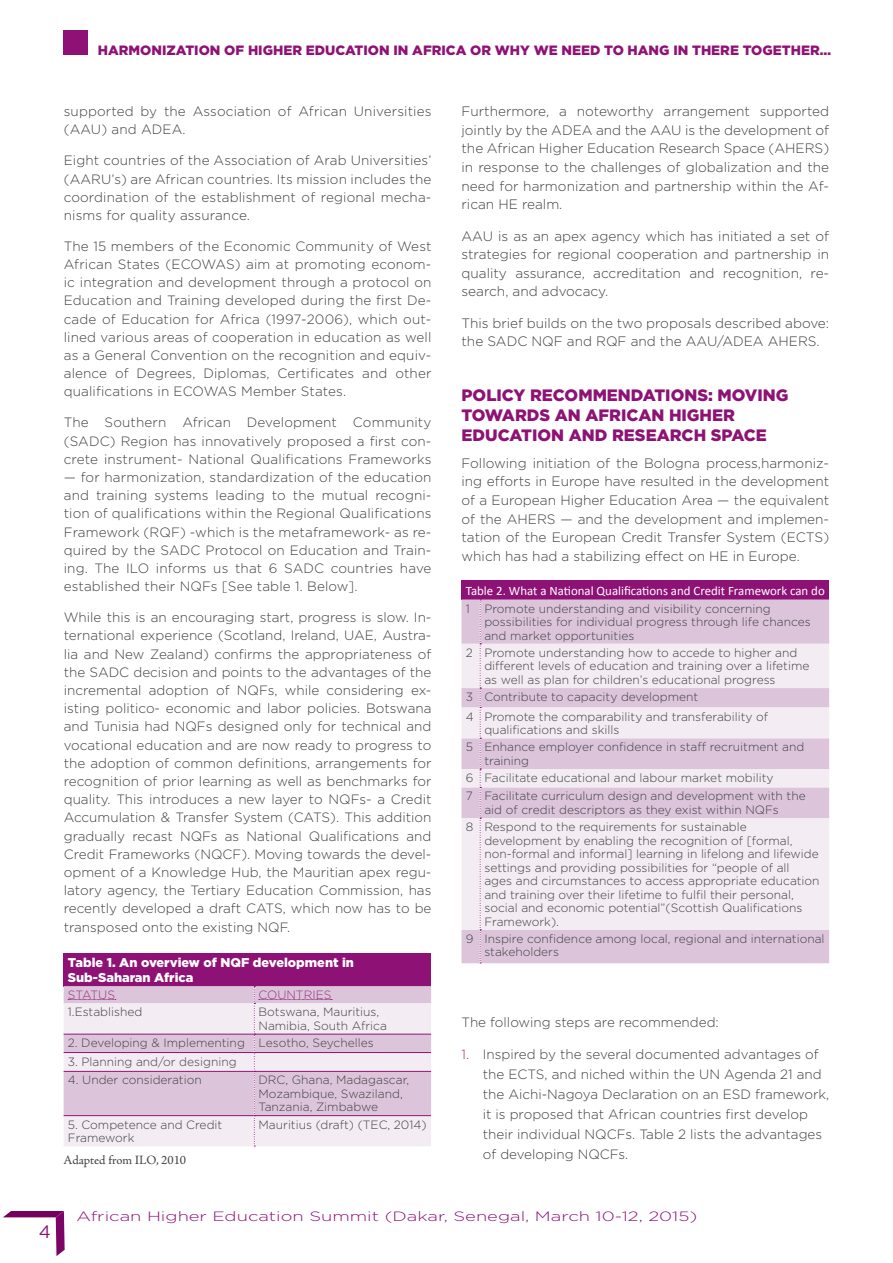
<style>
.page{position:relative;width:893px;height:1263px;background:#fff}
.page>*{position:absolute;margin:0;border:0;box-sizing:border-box;transform-origin:0 0}
.t1{font:18px "Gotham";color:#8e1276}
.t2{font:900 16.5px/20.2px "Gotham";color:#8e1276}
.t3{font:300 13.65px/18.6px "Gotham";color:#414042;text-align:justify}
.t4{font:300 13.5px/18.1px "Gotham";color:#414042;text-align:justify}
.t5{font:900 13.5px "Gotham";color:#8e1276}
.t6{font:300 13.5px "Gotham";color:#8e1276;scale:1.36 1}
.t7{font:12.9px "Calibri";color:#fff}
.t8{font:900 12.75px/15.3px "Gotham";color:#fff}
.t9{font:12.75px "Adobe Jenson Pro";letter-spacing:-.005em;color:#414042}
.t10{font:300 12px/13.5px "Gotham";color:#414042}
.t11{font:300 12px "Gotham";color:#963280}
.s1{color:#963280}
</style>
<div class="page">
<svg style="left:3px;top:1211px;width:62px;height:45px"></svg>
<div style="left:64px;top:31px;width:24px;height:24px;background:#8e1276"></div>
<div style="left:461px;top:580px;width:368px;height:19px;background:#8e1276"></div>
<div style="left:461px;top:599px;width:368px;height:364px;background:#dcc5db"></div>
<svg style="left:461px;top:644px;width:368px;height:286px;background:#ece1ec"></svg>
<svg style="left:480px;top:599px;width:1px;height:364px"></svg>
<div style="left:64px;top:953px;width:367px;height:33px;background:#8e1276"></div>
<div style="left:64px;top:986px;width:367px;height:17px;background:#dcc5db"></div>
<svg style="left:64px;top:1003px;width:367px;height:143px;background:#e8dae7"></svg>
<hr style="left:64px;top:1034px;width:190px;height:1px;background:#8e1276">
<hr style="left:255px;top:1034px;width:176px;height:1px;background:#8e1276">
<hr style="left:64px;top:1052px;width:190px;height:1px;background:#8e1276">
<hr style="left:255px;top:1052px;width:176px;height:1px;background:#8e1276">
<hr style="left:64px;top:1071px;width:190px;height:1px;background:#8e1276">
<hr style="left:255px;top:1071px;width:176px;height:1px;background:#8e1276">
<hr style="left:64px;top:1115px;width:190px;height:1px;background:#8e1276">
<hr style="left:255px;top:1115px;width:176px;height:1px;background:#8e1276">
<svg style="left:68px;top:999px;width:48px;height:1px"></svg>
<svg style="left:254px;top:986px;width:78px;height:161px;background:#e4d1e3"></svg>
<p class="t5" style="left:98px;top:43px;width:474px">HARMONIZATION OF HIGHER EDUCATION IN AFRICA OR WHY WE NEE</p>
<p class="t5" style="left:590px;top:43px;width:242px">D TO HANG IN THERE TOGETHER…</p>
<p class="t4" style="left:64px;top:102px;width:369px">supported by the Association of African Universities (AAU) and ADEA.</p>
<p class="t4" style="left:64px;top:151px;width:369px">Eight countries of the Association of Arab Universities’ (AARU’s) are African countries. Its mission includes the coordination of the establishment of regional mecha&shy;nisms for quality assurance.</p>
<p class="t4" style="left:64px;top:237px;width:369px">The 15 members of the Economic Community of West African States (ECOWAS) aim at promoting econom&shy;ic integration and development through a protocol on Education and Training developed during the first De&shy;cade of Education for Africa (1997-2006), which out&shy;lined various areas of cooperation in education as well as a General Convention on the recognition and equiv&shy;alence of Degrees, Diplomas, Certificates and other qualifications in ECOWAS Member States.</p>
<p class="t4" style="left:64px;top:413px;width:369px">The Southern African Development Community (SADC) Region has innovatively proposed a first con&shy;crete instrument- National Qualifications Frameworks</p>
<p class="t4" style="left:64px;top:468px;width:369px">— for harmonization, standardization of the education and training systems leading to the mutual recogni&shy;tion of qualifications within the Regional Qualifications Framework (RQF) -which is the metaframework- as re&shy;quired by the SADC Protocol on Education and Train&shy;ing. The ILO informs us that 6 SADC countries have established their NQFs [See table 1. Below].</p>
<p class="t4" style="left:64px;top:608px;width:369px">While this is an encouraging start, progress is slow. In&shy;ternational experience (Scotland, Ireland, UAE, Austra&shy;lia and New Zealand) confirms the appropriateness of the SADC decision and points to the advantages of the incremental adoption of NQFs, while considering ex&shy;isting politico- economic and labor policies. Botswana and Tunisia had NQFs designed only for technical and vocational education and are now ready to progress to the adoption of common definitions, arrangements for recognition of prior learning as well as benchmarks for quality. This introduces a new layer to NQFs- a Credit Accumulation &amp; Transfer System (CATS). This addition gradually recast NQFs as National Qualifications and Credit Frameworks (NQCF). Moving towards the devel&shy;opment of a Knowledge Hub, the Mauritian apex regu&shy;latory agency, the Tertiary Education Commission, has recently developed a draft CATS, which now has to be transposed onto the existing NQF.</p>
<p class="t8" style="left:68px;top:954px;width:288px">TABLE 1. AN OVERVIEW OF NQF DEVELOPMENT IN<br>SUB-SAHARAN AFRICA</p>
<p class="t11" style="left:68px;top:988px;width:49px">STATUS</p>
<p class="t11" style="left:259px;top:988px;width:74px">COUNTRIES</p>
<p class="t10" style="left:68px;top:1005px;width:76px">1.Established</p>
<p class="t10" style="left:259px;top:1005px;width:130px">Botswana, Mauritius,<br>Namibia, South Africa</p>
<p class="t10" style="left:68px;top:1036px;width:307px">2. Developing &amp; Implementing Lesotho, Seychelles</p>
<p class="t10" style="left:68px;top:1054px;width:170px">3. Planning and/or designing</p>
<p class="t10" style="left:68px;top:1073px;width:135px">4. Under consideration</p>
<p class="t10" style="left:259px;top:1073px;width:152px">DRC, Ghana, Madagascar,<br>Mozambique, Swaziland,<br>Tanzania, Zimbabwe</p>
<p class="t10" style="left:68px;top:1117px;width:156px">5. Competence and Credit<br>Framework</p>
<p class="t10" style="left:259px;top:1117px;width:170px">Mauritius (draft) (TEC, 2014)</p>
<p class="t9" style="left:64px;top:1153px;width:124px">Adapted from ILO, 2010</p>
<p class="t3" style="left:461px;top:102px;width:369px">Furthermore, a noteworthy arrangement supported jointly by the ADEA and the AAU is the development of the African Higher Education Research Space (AHERS) in response to the challenges of globalization and the need for harmonization and partnership within the Af&shy;rican HE realm.</p>
<p class="t3" style="left:461px;top:226px;width:369px">AAU is as an apex agency which has initiated a set of strategies for regional cooperation and partnership in quality assurance, accreditation and recognition, re&shy;search, and advocacy.</p>
<p class="t3" style="left:461px;top:313px;width:369px">This brief builds on the two proposals described above: the SADC NQF and RQF and the AAU/ADEA AHERS.</p>
<p class="t2" style="left:461px;top:384px;width:328px">POLICY RECOMMENDATIONS: MOVING<br>TOWARDS AN AFRICAN HIGHER<br>EDUCATION AND RESE</p>
<p class="t2" style="left:657px;top:424px;width:110px">ARCH SPACE</p>
<p class="t3" style="left:461px;top:454px;width:369px">Following initiation of the Bologna process,harmoniz&shy;ing efforts in Europe have resulted in the development of a European Higher Education Area — the equivalent of the AHERS — and the development and implemen&shy;tation of the European Credit Transfer System (ECTS) which has had a stabilizing effect on HE in Europe.</p>
<p class="t7" style="left:466px;top:582px;width:361px">Table 2. What a National Qualifications and Credit Framework can do</p>
<p class="t10" style="left:484px;top:601px;width:328px;text-indent:-19px">1 Promote understanding and visibility concerning possibilities for individual progress through life chances and market opportunities</p>
<p class="t10" style="left:484px;top:646px;width:327px;text-indent:-19px">2 Promote understanding how to accede to higher and different levels of education and training over a lifetime as well as plan for children’s educational progress</p>
<p class="t10" style="left:466px;top:687px;width:304px;line-height:19.5px">3 Contribute to capacity development<br>4 Promote the comparability and transferability of</p>
<p class="t10" style="left:466px;top:721px;width:340px;line-height:17.2px;text-indent:19px">qualifications and skills<br>5 Enhance employer confidence in staff recruitment and</p>
<p class="t10" style="left:466px;top:751px;width:341px;line-height:17.9px;text-indent:19px">training<br>6 Facilitate educational and labour market mobility<br>7 Facilitate curriculum design and development with the</p>
<p class="t10" style="left:466px;top:801px;width:314px;line-height:17.2px;text-indent:19px">aid of credit descriptors as they exist within NQFs<br>8 Respond to the requirements for sustainable</p>
<p class="t10" style="left:484px;top:833px;width:337px">development by enabling the recognition of [formal, non-formal and informal] learning in lifelong and lifewide settings and providing possibilities for “people of all ages and circumstances to access appropriate education and training over their lifetime to fulfil their personal, social and economic potential”(Scottish Qualifications Framework).</p>
<p class="t10" style="left:484px;top:932px;width:342px;text-indent:-19px">9 Inspire confidence among local, regional and international stakeholders</p>
<p class="t4" style="left:461px;top:1013px;width:259px">The following steps are recommended:</p>
<p class="t4" style="left:483px;top:1044px;width:348px;line-height:19.8px;text-align:left;text-indent:-21px"><span class="s1">1.</span> Inspired by the several documented advantages of the ECTS, and niched within the UN Agenda 21 and the Aichi-Nagoya Declaration on an ESD framework, it is proposed that African countries first develop their individual NQCFs. Table 2 lists the advantages of developing NQCFs.</p>
<h1 class="t1" style="left:39px;top:1221px;width:14px">4</h1>
<p class="t6" style="left:77px;top:1209px;width:458px">African Higher Education Summit (Dakar, Senegal, March 10-12, 2015)</p>
</div>
